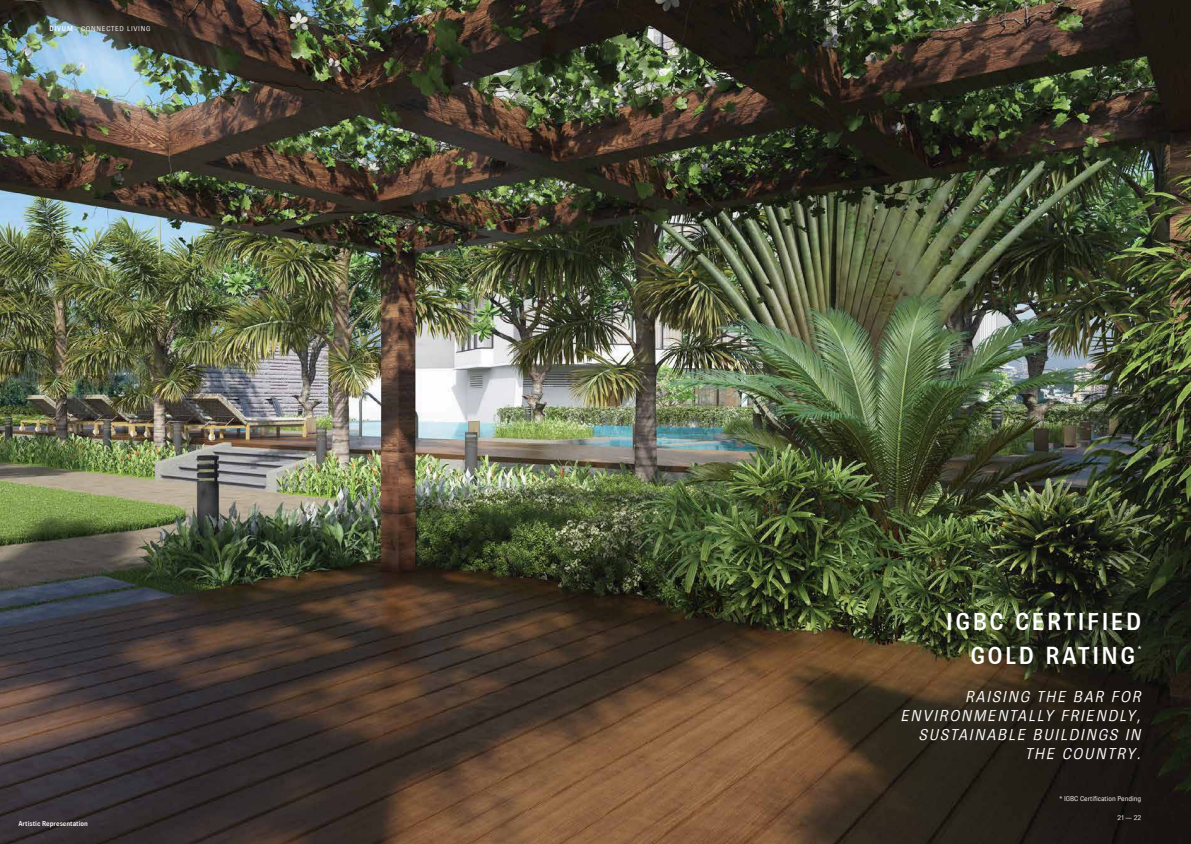
<style>
.page{position:relative;width:1191px;height:844px;background:#fff}
.page>*{position:absolute;margin:0;border:0;box-sizing:border-box;transform-origin:0 0}
.t1{font:500 24.5px/34.1px "Brown";letter-spacing:.1em;color:#fff;text-align:right}
.t2{font:italic 300 15.75px/18.9px "Brown";letter-spacing:.1em;color:#fff;text-align:right}
.t3{font:500 8.75px "Brown";color:#fff}
.t4{font:300 7px "Brown";color:#fff}
.t5{font:500 7px "Brown";color:#fff}
.t6{font:300 7px "Brown";letter-spacing:.1em;color:#fff}
.s1{font-weight:500}
</style>
<div class="page">
<img style="left:0;top:0;width:1191px;height:843px">
<p class="t6" style="left:50px;top:25px;width:102px"><span class="s1">DIVUM</span> - CONNECTED LIVING</p>
<p class="t5" style="left:18px;top:819px;width:71px">Artistic Representation</p>
<h1 class="t1" style="left:946px;top:604px;width:196px">IGBC CERTIFIED<br>GOLD RATING</h1>
<p class="t3" style="left:1137px;top:644px;width:5px">*</p>
<p class="t2" style="left:901px;top:687px;width:242px">RAISING THE BAR FOR<br>ENVIRONMENTALLY FRIENDLY,<br>SUSTAINABLE BUILDINGS IN<br>THE COUNTRY.</p>
<p class="t4" style="left:1059px;top:794px;width:83px">* IGBC Certification Pending</p>
<p class="t4" style="left:1117px;top:813px;width:25px">21 — 22</p>
</div>
